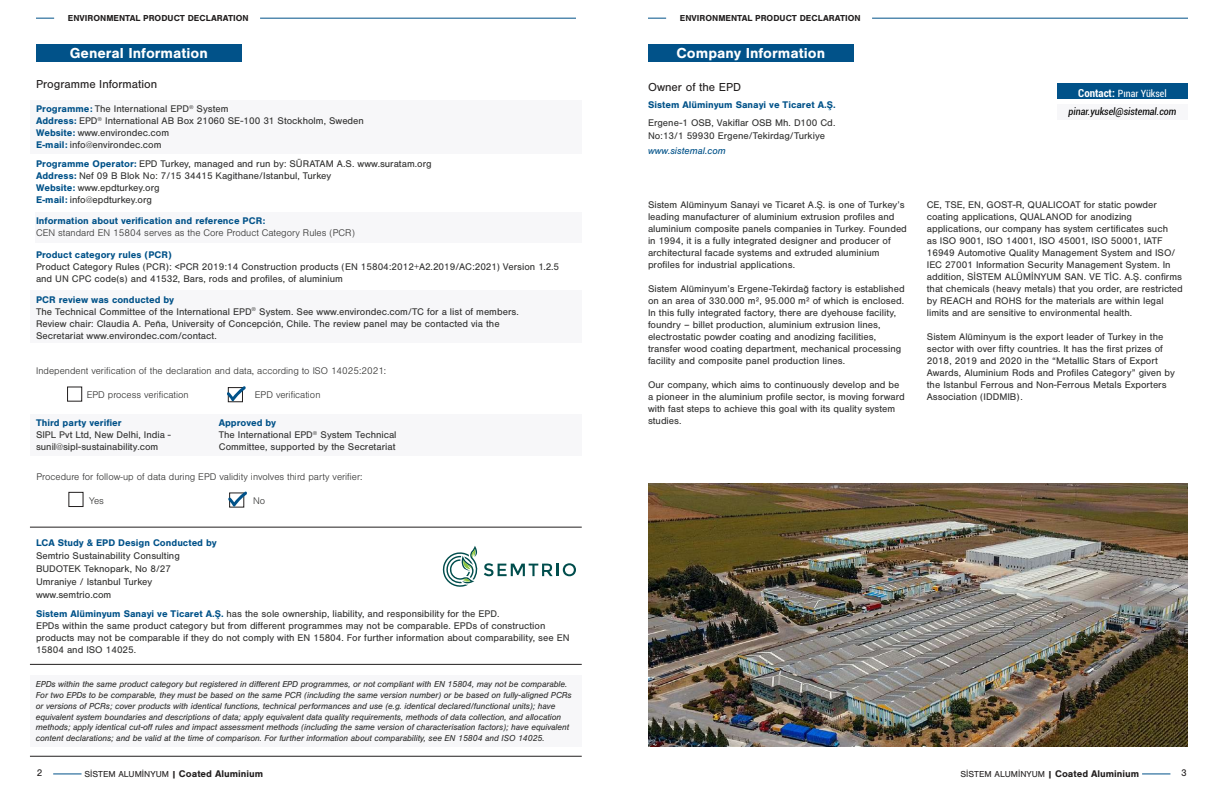
<style>
.page{position:relative;width:1224px;height:792px;background:#fff}
.page>*{position:absolute;margin:0;border:0;box-sizing:border-box;transform-origin:0 0}
.t1{font:700 15px "Nimbus San";color:#fff}
.t2{font:12px "Nimbus San";color:#221f1f}
.t3{font:10px/12px "Nimbus San";color:#30302f}
.t4{font:300 10px "Nimbus San";color:#30302f}
.t5{font:700 10px "Nimbus San";color:#015289}
.t6{font:italic condensed 10px/18.4px "Roboto";color:#000;text-align:center}
.t7{font:italic 10px "Nimbus San";color:#015289}
.t8{font:10px "Nimbus San";color:#221f1f}
.t9{font:italic 9px/10.8px "Nimbus San";letter-spacing:-.01em;color:#30302f}
.t10{font:700 9px "Nimbus San";color:#221f1f}
.t11{font:9px "Nimbus San";color:#221f1f}
.s1{font-weight:700;color:#015289}
.s2{font-weight:700;font-style:normal;font-size:11px;color:#fff}
.s3{font-style:normal;color:#fff}
.s4{font-weight:700}
.s5{font-weight:700;font-size:10px}
</style>
<div class="page">
<hr style="left:260px;top:18px;width:316px;height:1px;background:#015289">
<svg style="left:36px;top:18px;width:18px;height:1px"></svg>
<hr style="left:872px;top:18px;width:316px;height:1px;background:#015289">
<svg style="left:648px;top:18px;width:18px;height:1px"></svg>
<svg style="left:53px;top:773px;width:29px;height:1px"></svg>
<svg style="left:1142px;top:773px;width:28px;height:1px"></svg>
<div style="left:30px;top:675px;width:552px;height:71px;background:#f7f7f9"></div>
<div style="left:30px;top:100px;width:552px;height:53px;background:#f7f7f9"></div>
<div style="left:30px;top:291px;width:552px;height:52px;background:#f7f7f9"></div>
<div style="left:36px;top:212px;width:546px;height:30px;background:#f7f7f9"></div>
<div style="left:30px;top:415px;width:552px;height:41px;background:#f7f7f9"></div>
<div style="left:67px;top:386px;width:15px;height:16px;border:1px solid #221f1f"></div>
<div style="left:228px;top:387px;width:15px;height:15px;border:1px solid #221f1f"></div>
<svg style="left:227px;top:386px;width:19px;height:15px"></svg>
<div style="left:68px;top:492px;width:16px;height:15px;border:1px solid #221f1f"></div>
<svg style="left:228px;top:491px;width:19px;height:16px"></svg>
<img style="left:648px;top:484px;width:540px;height:262px">
<hr style="left:30px;top:756px;width:552px;height:1px;background:#221f1f">
<svg style="left:484px;top:563px;width:92px;height:13px"></svg>
<svg style="left:442px;top:546px;width:36px;height:41px"></svg>
<hr style="left:30px;top:527px;width:552px;height:1px;background:#221f1f">
<hr style="left:30px;top:664px;width:552px;height:1px;background:#221f1f">
<div style="left:36px;top:44px;width:206px;height:18px;background:#015289"></div>
<div style="left:648px;top:44px;width:206px;height:18px;background:#015289"></div>
<div style="left:1057px;top:83px;width:131px;height:16px;background:#015289"></div>
<p class="t10" style="left:68px;top:13px;width:182px">ENVIRONMENTAL PRODUCT DECLARATION</p>
<p class="t10" style="left:680px;top:13px;width:182px">ENVIRONMENTAL PRODUCT DECLARATION</p>
<h1 class="t1" style="left:70px;top:45px;width:140px">General Information</h1>
<h1 class="t1" style="left:676px;top:45px;width:150px">Company Information</h1>
<p class="t2" style="left:36px;top:77px;width:123px">Programme Information</p>
<p class="t3" style="left:36px;top:103px;width:329px"><span class="s1">Programme:</span> The International EPD<sup>®</sup> System<br><span class="s1">Address:</span> EPD<sup>®</sup> International AB Box 21060 SE-100 31 Stockholm, Sweden <span class="s1">Website:</span> www.environdec.com<br><span class="s1">E-mail:</span> info@environdec.com</p>
<p class="t3" style="left:36px;top:158px;width:397px"><span class="s1">Programme Operator:</span> EPD Turkey, managed and run by: SÜRATAM A.S. www.suratam.org <span class="s1">Address:</span> Nef 09 B Blok No: 7/15 34415 Kagithane/Istanbul, Turkey<br><span class="s1">Website:</span> www.epdturkey.org<br><span class="s1">E-mail:</span> info@epdturkey.org</p>
<p class="t5" style="left:36px;top:215px;width:231px">Information about verification and reference PCR:</p>
<p class="t4" style="left:36px;top:228px;width:320px">CEN standard EN 15804 serves as the Core Product Category Rules (PCR)</p>
<p class="t5" style="left:36px;top:249px;width:137px">Product category rules (PCR)</p>
<p class="t3" style="left:36px;top:261px;width:525px">Product Category Rules (PCR): &lt;PCR 2019:14 Construction products (EN 15804:2012+A2.2019/AC:2021) Version 1.2.5 and UN CPC code(s) and 41532, Bars, rods and profiles, of aluminium</p>
<p class="t3" style="left:36px;top:293px;width:484px"><span class="s1">PCR review was conducted by<br></span>The Technical Committee of the International EPD<sup>®</sup> System. See www.environdec.com/TC for a list of members.<br>Review chair: Claudia A. Peña, University of Concepción, Chile. The review panel may be contacted via the Secretariat www.environdec.com/contact.</p>
<p class="t4" style="left:36px;top:365px;width:351px">Independent verification of the declaration and data, according to ISO 14025:2021:</p>
<p class="t4" style="left:87px;top:389px;width:104px">EPD process verification</p>
<p class="t4" style="left:255px;top:389px;width:67px">EPD verification</p>
<p class="t5" style="left:36px;top:417px;width:87px">Third party verifier</p>
<p class="t3" style="left:36px;top:429px;width:136px">SIPL Pvt Ltd, New Delhi, India - sunil@sipl-sustainability.com</p>
<p class="t3" style="left:219px;top:417px;width:179px"><span class="s1">Approved by<br></span>The International EPD<sup>®</sup> System Technical<br>Committee, supported by the Secretariat</p>
<p class="t4" style="left:37px;top:471px;width:327px">Procedure for follow-up of data during EPD validity involves third party verifier:</p>
<p class="t4" style="left:89px;top:495px;width:16px">Yes</p>
<p class="t4" style="left:253px;top:495px;width:14px">No</p>
<p class="t5" style="left:36px;top:537px;width:182px">LCA Study &amp; EPD Design Conducted by</p>
<p class="t3" style="left:36px;top:549px;width:145px;line-height:13px">Semtrio Sustainability Consulting<br>BUDOTEK Teknopark, No 8/27<br>Umraniye / Istanbul Turkey www.semtrio.com</p>
<p class="t3" style="left:36px;top:607px;width:535px"><span class="s1">Sistem Alüminyum Sanayi ve Ticaret A.Ş.</span> has the sole ownership, liability, and responsibility for the EPD.<br>EPDs within the same product category but from different programmes may not be comparable. EPDs of construction products may not be comparable if they do not comply with EN 15804. For further information about comparability, see EN 15804 and ISO 14025.</p>
<p class="t9" style="left:36px;top:679px;width:537px">EPDs within the same product category but registered in different EPD programmes, or not compliant with EN 15804, may not be comparable.<br>For two EPDs to be comparable, they must be based on the same PCR (including the same version number) or be based on fully-aligned PCRs or versions of PCRs; cover products with identical functions, technical performances and use (e.g. identical declared/functional units); have equivalent system boundaries and descriptions of data; apply equivalent data quality requirements, methods of data collection, and allocation methods; apply identical cut-off rules and impact assessment methods (including the same version of characterisation factors); have equivalent content declarations; and be valid at the time of comparison. For further information about comparability, see EN 15804 and ISO 14025.</p>
<p class="t2" style="left:648px;top:80px;width:95px">Owner of the EPD</p>
<p class="t5" style="left:648px;top:99px;width:189px">Sistem Alüminyum Sanayi ve Ticaret A.Ş.</p>
<p class="t3" style="left:648px;top:116px;width:189px;line-height:13px">Ergene-1 OSB, Vakiflar OSB Mh. D100 Cd.<br>No:13/1 59930 Ergene/Tekirdag/Turkiye</p>
<p class="t7" style="left:648px;top:145px;width:79px">www.sistemal.com</p>
<p class="t3" style="left:648px;top:199px;width:260px">Sistem Alüminyum Sanayi ve Ticaret A.Ş. is one of Turkey’s leading manufacturer of aluminium extrusion profiles and aluminium composite panels companies in Turkey. Founded in 1994, it is a fully integrated designer and producer of architectural facade systems and extruded aluminium profiles for industrial applications.</p>
<p class="t3" style="left:648px;top:283px;width:258px">Sistem Alüminyum’s Ergene-Tekirdağ factory is established on an area of 330.000 m², 95.000 m² of which is enclosed.<br>In this fully integrated factory, there are dyehouse facility, foundry – billet production, aluminium extrusion lines, electrostatic powder coating and anodizing facilities, transfer wood coating department, mechanical processing facility and composite panel production lines.</p>
<p class="t3" style="left:648px;top:379px;width:258px">Our company, which aims to continuously develop and be a pioneer in the aluminium profile sector, is moving forward with fast steps to achieve this goal with its quality system studies.</p>
<p class="t6" style="left:1069px;top:84px;width:109px"><span class="s2">Contact:</span> <span class="s3">Pınar Yüksel </span>pinar.yuksel@sistemal.com</p>
<p class="t3" style="left:927px;top:199px;width:258px">CE, TSE, EN, GOST-R, QUALICOAT for static powder coating applications, QUALANOD for anodizing applications, our company has system certificates such<br>as ISO 9001, ISO 14001, ISO 45001, ISO 50001, IATF 16949 Automotive Quality Management System and ISO/ IEC 27001 Information Security Management System. In addition, SİSTEM ALÜMİNYUM SAN. VE TİC. A.Ş. confirms that chemicals (heavy metals) that you order, are restricted by REACH and ROHS for the materials are within legal limits and are sensitive to environmental health.</p>
<p class="t3" style="left:927px;top:331px;width:250px">Sistem Alüminyum is the export leader of Turkey in the sector with over fifty countries. It has the first prizes of 2018, 2019 and 2020 in the “Metallic Stars of Export Awards, Aluminium Rods and Profiles Category” given by the Istanbul Ferrous and Non-Ferrous Metals Exporters Association (IDDMIB).</p>
<p class="t8" style="left:37px;top:768px;width:7px">2</p>
<p class="t11" style="left:84px;top:769px;width:180px">SİSTEM ALUMİNYUM <span class="s4">|</span> <span class="s5">Coated Aluminium</span></p>
<p class="t11" style="left:961px;top:769px;width:180px">SİSTEM ALUMİNYUM <span class="s4">|</span> <span class="s5">Coated Aluminium</span></p>
<p class="t8" style="left:1181px;top:768px;width:7px">3</p>
</div>
